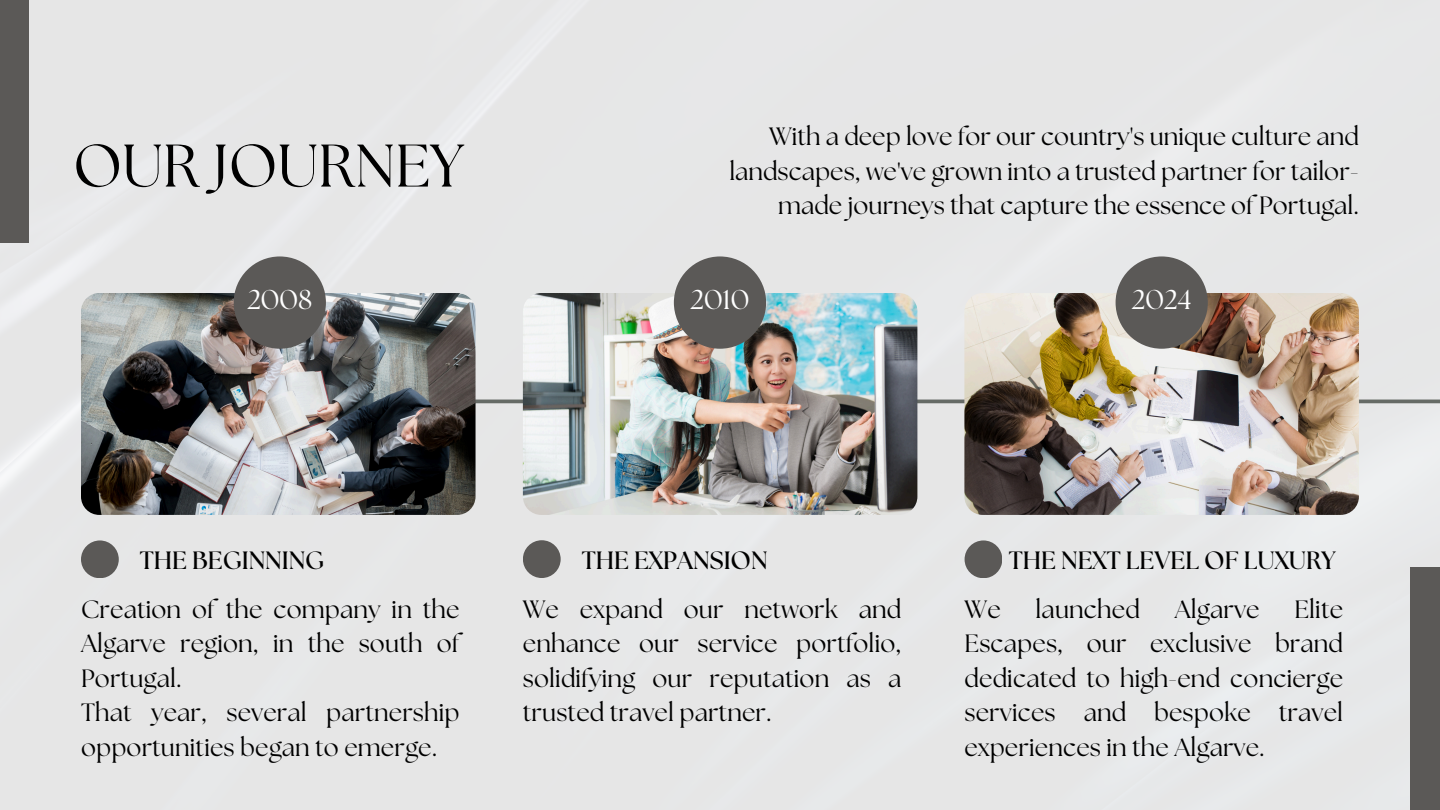
<style>
.page{position:relative;width:1440px;height:810px;background:#e6e6e6}
.page>*{position:absolute;margin:0;border:0;box-sizing:border-box;transform-origin:0 0}
.t1{font:60px "The Seasons";color:#000}
.t2{font:27.2px "The Seasons";color:#fff}
.t3{font:25px/34.5px "The Seasons";letter-spacing:.005em;color:#000;text-align:justify}
.t4{font:700 25px "The Seasons";color:#000}
</style>
<div class="page">
<div style="left:0;top:0;width:29px;height:243px;background:#5b5957"></div>
<div style="left:1411px;top:567px;width:29px;height:243px;background:#5b5957"></div>
<hr style="left:81px;top:400px;width:1359px;height:3px;background:#666b66">
<img style="left:81px;top:293px;width:395px;height:222px;border-radius:18px">
<img style="left:523px;top:293px;width:394px;height:222px;border-radius:18px">
<img style="left:964px;top:293px;width:395px;height:222px;border-radius:18px">
<div style="left:81px;top:540px;width:38px;height:38px;background:#5b5957;border-radius:50%"></div>
<div style="left:234px;top:256px;width:92px;height:93px;background:#5b5957;border-radius:50%"></div>
<div style="left:674px;top:256px;width:92px;height:93px;background:#5b5957;border-radius:50%"></div>
<div style="left:1116px;top:256px;width:92px;height:93px;background:#5b5957;border-radius:50%"></div>
<div style="left:523px;top:540px;width:38px;height:38px;background:#5b5957;border-radius:50%"></div>
<div style="left:965px;top:540px;width:37px;height:38px;background:#5b5957;border-radius:50%"></div>
<h3 class="t1" style="left:73px;top:139px;width:392px">OUR JOURNEY</h3>
<h3 class="t3" style="left:729px;top:121px;width:631px;text-align:right">With a deep love for our country's unique culture and landscapes, we've grown into a trusted partner for tailor&shy;made journeys that capture the essence of Portugal.</h3>
<p class="t2" style="left:247px;top:288px;width:66px">2008</p>
<p class="t2" style="left:691px;top:288px;width:60px">2010</p>
<h2 class="t2" style="left:1132px;top:288px;width:61px">2024</h2>
<h3 class="t4" style="left:140px;top:549px;width:186px">THE BEGINNING</h3>
<p class="t3" style="left:81px;top:593px;width:380px">Creation of the company in the Algarve region, in the south of Portugal.</p>
<p class="t3" style="left:81px;top:697px;width:380px">That year, several partnership opportunities began to emerge.</p>
<p class="t4" style="left:582px;top:549px;width:187px">THE EXPANSION</p>
<p class="t3" style="left:523px;top:593px;width:380px">We expand our network and enhance our service portfolio, solidifying our reputation as a trusted travel partner.</p>
<h2 class="t4" style="left:1009px;top:549px;width:328px">THE NEXT LEVEL OF LUXURY</h2>
<p class="t3" style="left:965px;top:593px;width:38px">We</p>
<p class="t3" style="left:1036px;top:593px;width:106px">launched</p>
<p class="t3" style="left:1175px;top:593px;width:86px">Algarve</p>
<p class="t3" style="left:965px;top:593px;width:380px;text-indent:330px">Elite Escapes, our exclusive brand dedicated to high-end concierge services and bespoke travel experiences in the Algarve.</p>
</div>
